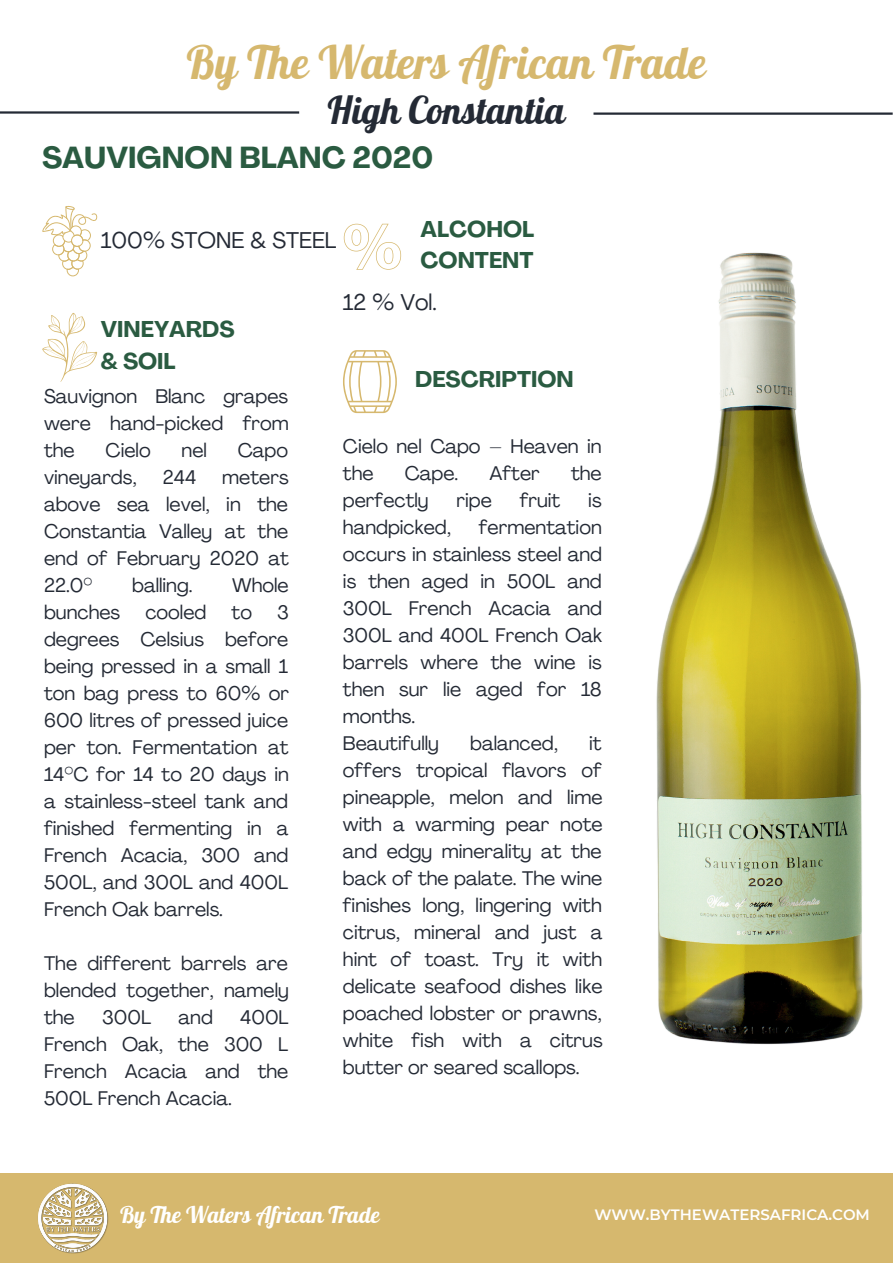
<style>
.page{position:relative;width:893px;height:1264px;background:#fff}
.page>*{position:absolute;margin:0;border:0;box-sizing:border-box;transform-origin:0 0}
.t1{font:45px "Lobster";color:#d6b86e}
.t2{font:37.5px "Lobster";color:#242a35}
.t3{font:700 30px "Agrandir";color:#2a5b41}
.t4{font:700 22.5px "Agrandir";color:#2a5b41}
.t5{font:22.5px "Lobster";color:#fff}
.t6{font:22.5px "Agrandir";color:#242a35}
.t7{font:19.5px/27px "Agrandir";color:#242a35;text-align:justify}
.t8{font:600 15px "Montserrat";color:#fff}
</style>
<div class="page">
<svg style="left:42px;top:206px;width:55px;height:70px"></svg>
<svg style="left:42px;top:312px;width:55px;height:70px"></svg>
<div style="left:0;top:1173px;width:892px;height:89px;background:#d6b86e"></div>
<img style="left:38px;top:1183px;width:71px;height:71px">
<svg style="left:344px;top:224px;width:57px;height:46px"></svg>
<hr style="left:0;top:111px;width:299px;height:3px;background:#242a35">
<svg style="left:343px;top:350px;width:54px;height:63px"></svg>
<hr style="left:593px;top:112px;width:299px;height:3px;background:#242a35">
<img style="left:656px;top:252px;width:207px;height:793px">
<p class="t1" style="left:186px;top:34px;width:521px">By The Waters African Trade</p>
<p class="t2" style="left:327px;top:86px;width:239px">High Constantia</p>
<p class="t3" style="left:42px;top:145px;width:392px">SAUVIGNON BLANC 2020</p>
<p class="t6" style="left:101px;top:231px;width:237px">100% STONE &amp; STEEL</p>
<p class="t4" style="left:420px;top:220px;width:115px">ALCOHOL</p>
<p class="t4" style="left:420px;top:251px;width:114px">CONTENT</p>
<p class="t4" style="left:101px;top:320px;width:135px">VINEYARDS</p>
<p class="t4" style="left:101px;top:351px;width:76px">&amp; SOIL</p>
<p class="t7" style="left:44px;top:384px;width:246px">Sauvignon Blanc grapes were hand-picked from the</p>
<p class="t7" style="left:106px;top:438px;width:47px">Cielo</p>
<p class="t7" style="left:181px;top:438px;width:27px">nel</p>
<p class="t7" style="left:238px;top:438px;width:52px">Capo</p>
<p class="t7" style="left:44px;top:465px;width:94px">vineyards,</p>
<p class="t7" style="left:163px;top:465px;width:35px">244</p>
<p class="t7" style="left:44px;top:465px;width:246px;text-indent:178px">meters above sea level, in the Constantia Valley at the end of February 2020 at 22.0°</p>
<p class="t7" style="left:132px;top:573px;width:62px">balling.</p>
<p class="t7" style="left:232px;top:573px;width:58px">Whole</p>
<p class="t7" style="left:44px;top:600px;width:78px">bunches</p>
<p class="t7" style="left:145px;top:600px;width:62px">cooled</p>
<p class="t7" style="left:231px;top:600px;width:22px">to</p>
<p class="t7" style="left:44px;top:600px;width:246px;text-indent:233px">3 degrees Celsius before being pressed in a small 1 ton bag press to 60% or 600 litres of pressed juice per ton. Fermentation at 14°C for 14 to 20 days in a stainless-steel tank and finished fermenting in a French Acacia, 300 and 500L, and 300L and 400L French Oak barrels.</p>
<p class="t7" style="left:44px;top:951px;width:246px">The different barrels are blended together, namely the</p>
<p class="t7" style="left:102px;top:1005px;width:50px">300L</p>
<p class="t7" style="left:178px;top:1005px;width:36px">and</p>
<p class="t7" style="left:44px;top:1005px;width:246px;text-indent:196px">400L French Oak, the 300 L French Acacia and the 500L French Acacia.</p>
<p class="t6" style="left:343px;top:293px;width:95px">12 % Vol.</p>
<p class="t4" style="left:415px;top:370px;width:160px">DESCRIPTION</p>
<p class="t7" style="left:343px;top:434px;width:260px">Cielo nel Capo – Heaven in the</p>
<p class="t7" style="left:405px;top:461px;width:55px">Cape.</p>
<p class="t7" style="left:489px;top:461px;width:52px">After</p>
<p class="t7" style="left:571px;top:461px;width:32px">the</p>
<p class="t7" style="left:343px;top:488px;width:87px">perfectly</p>
<p class="t7" style="left:456px;top:488px;width:37px">ripe</p>
<p class="t7" style="left:519px;top:488px;width:42px">fruit</p>
<p class="t7" style="left:588px;top:488px;width:15px">is</p>
<p class="t7" style="left:343px;top:515px;width:110px">handpicked,</p>
<p class="t7" style="left:343px;top:515px;width:260px;text-indent:136px">fermentation occurs in stainless steel and is then aged in 500L and 300L French Acacia and 300L and 400L French Oak barrels where the wine is then sur lie aged for 18 months.</p>
<p class="t7" style="left:343px;top:731px;width:97px">Beautifully</p>
<p class="t7" style="left:470px;top:731px;width:89px">balanced,</p>
<p class="t7" style="left:343px;top:731px;width:261px;text-indent:246px">it offers tropical flavors of pineapple, melon and lime with a warming pear note and edgy minerality at the back of the palate. The wine finishes long, lingering with citrus, mineral and just a hint of toast. Try it with delicate seafood dishes like poached lobster or prawns, white fish with a citrus butter or seared scallops.</p>
<p class="t5" style="left:120px;top:1200px;width:261px">By The Waters African Trade</p>
<p class="t8" style="left:594px;top:1204px;width:277px">WWW.BYTHEWATERSAFRICA.COM</p>
</div>
